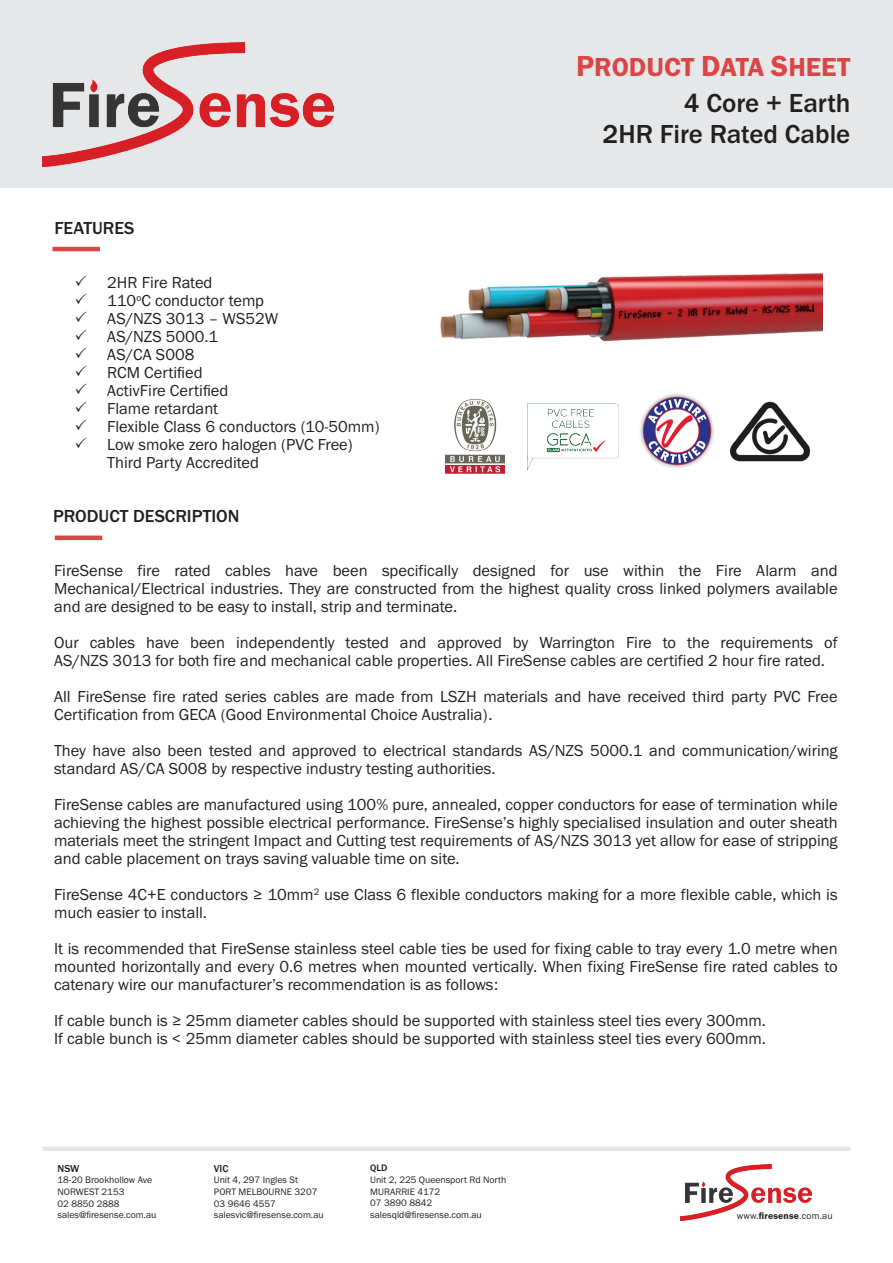
<style>
.page{position:relative;width:893px;height:1263px;background:#fff}
.page>*{position:absolute;margin:0;border:0;box-sizing:border-box;transform-origin:0 0}
.t1{font:500 27px/31.5px "Franklin Gothic URW";color:#231f20;text-align:right}
.t2{font:27px "Franklin Gothic URW Dem";color:#dc4445}
.t3{font:500 18px "Franklin Gothic URW";color:#231f20}
.t4{font:16.5px/18px "Franklin Gothic URW Boo";color:#231f20}
.t5{font:500 10.5px "Franklin Gothic URW";color:#231f20}
.t6{font:9.75px/11.7px "Franklin Gothic URW Boo";color:#231f20}
.t7{font:500 9.75px "Franklin Gothic URW";color:#231f20}
.s1{font-size:30px}
.s2{font-family:"Franklin Gothic URW Dem"}
</style>
<div class="page">
<div style="left:0;top:0;width:893px;height:187px;background:#e6e7e9"></div>
<img style="left:43px;top:43px;width:290px;height:123px">
<img style="left:680px;top:1165px;width:131px;height:55px">
<div style="left:43px;top:1146px;width:807px;height:5px;background:#e6e7e9"></div>
<hr style="left:52px;top:247px;width:48px;height:4px;background:#dc4445">
<hr style="left:55px;top:536px;width:47px;height:4px;background:#dc4445">
<img style="left:440px;top:273px;width:382px;height:69px">
<img style="left:640px;top:394px;width:74px;height:74px">
<img style="left:729px;top:401px;width:82px;height:60px">
<img style="left:527px;top:403px;width:92px;height:67px">
<img style="left:445px;top:399px;width:60px;height:74px">
<h1 class="t2" style="left:576px;top:50px;width:276px"><span class="s1">P</span>RODUCT <span class="s1">D</span>ATA <span class="s1">S</span>HEET</h1>
<p class="t3" style="left:54px;top:217px;width:82px">FEATURES</p>
<p class="t4" style="left:75px;top:273px;width:139px">✓ 2HR Fire Rated</p>
<p class="t4" style="left:75px;top:291px;width:191px">✓ 110<sup>o</sup>C conductor temp</p>
<p class="t4" style="left:75px;top:309px;width:205px">✓ AS/NZS 3013 – WS52W</p>
<p class="t4" style="left:75px;top:327px;width:145px">✓ AS/NZS 5000.1</p>
<p class="t4" style="left:75px;top:345px;width:121px">✓ AS/CA S008</p>
<p class="t4" style="left:74px;top:363px;width:130px">✓ RCM Certified</p>
<p class="t4" style="left:74px;top:381px;width:155px">✓ ActivFire Certified</p>
<p class="t4" style="left:74px;top:399px;width:145px">✓ Flame retardant</p>
<p class="t4" style="left:74px;top:417px;width:307px">✓ Flexible Class 6 conductors (10-50mm)</p>
<p class="t4" style="left:107px;top:435px;width:247px;text-indent:-33px">✓ Low smoke zero halogen (PVC Free)<br>Third Party Accredited</p>
<p class="t3" style="left:53px;top:505px;width:188px">PRODUCT DESCRIPTION</p>
<h1 class="t1" style="left:603px;top:87px;width:249px">4 Core + Earth<br>2HR Fire Rated Cable</h1>
<p class="t4" style="left:54px;top:561px;width:785px;text-align:justify">FireSense fire rated cables have been specifically designed for use within the Fire Alarm and Mechanical/Electrical industries. They are constructed from the highest quality cross linked polymers available and are designed to be easy to install, strip and terminate.</p>
<p class="t4" style="left:54px;top:633px;width:785px">Our cables have been independently tested and approved by Warrington Fire to the requirements of<br>AS/NZS 3013 for both fire and mechanical cable properties. All FireSense cables are certified 2 hour fire rated.</p>
<p class="t4" style="left:54px;top:687px;width:785px">All FireSense fire rated series cables are made from LSZH materials and have received third party PVC Free<br>Certification from GECA (Good Environmental Choice Australia).</p>
<p class="t4" style="left:54px;top:741px;width:785px">They have also been tested and approved to electrical standards AS/NZS 5000.1 and communication/wiring standard AS/CA S008 by respective industry testing authorities.</p>
<p class="t4" style="left:54px;top:795px;width:785px;text-align:justify">FireSense cables are manufactured using 100% pure, annealed, copper conductors for ease of termination while achieving the highest possible electrical performance. FireSense’s highly specialised insulation and outer sheath materials meet the stringent Impact and Cutting test requirements of AS/NZS 3013 yet allow for ease of stripping and cable placement on trays saving valuable time on site.</p>
<p class="t4" style="left:54px;top:885px;width:785px">FireSense 4C+E conductors ≥ 10mm<sup>2</sup> use Class 6 flexible conductors making for a more flexible cable, which is much easier to install.</p>
<p class="t4" style="left:54px;top:939px;width:785px;text-align:justify">It is recommended that FireSense stainless steel cable ties be used for fixing cable to tray every 1.0 metre when mounted horizontally and every 0.6 metres when mounted vertically. When fixing FireSense fire rated cables to catenary wire our manufacturer’s recommendation is as follows:</p>
<p class="t4" style="left:54px;top:1011px;width:713px">If cable bunch is ≥ 25mm diameter cables should be supported with stainless steel ties every 300mm.<br>If cable bunch is &lt; 25mm diameter cables should be supported with stainless steel ties every 600mm.</p>
<p class="t5" style="left:58px;top:1162px;width:23px">NSW</p>
<p class="t6" style="left:58px;top:1174px;width:100px">18-20 Brookhollow Ave<br>NORWEST 2153<br>02 8850 2888 sales@firesense.com.au</p>
<p class="t5" style="left:214px;top:1162px;width:16px">VIC</p>
<p class="t6" style="left:214px;top:1174px;width:111px">Unit 4, 297 Ingles St<br>PORT MELBOURNE 3207<br>03 9646 4557 salesvic@firesense.com.au</p>
<p class="t7" style="left:370px;top:1162px;width:19px">QLD</p>
<p class="t6" style="left:370px;top:1173px;width:138px">Unit 2, 225 Queensport Rd North<br>MURARRIE 4172<br>07 3890 8842 salesqld@firesense.com.au</p>
<p class="t6" style="left:737px;top:1209px;width:98px">www.<span class="s2">firesense</span>.com.au</p>
</div>
